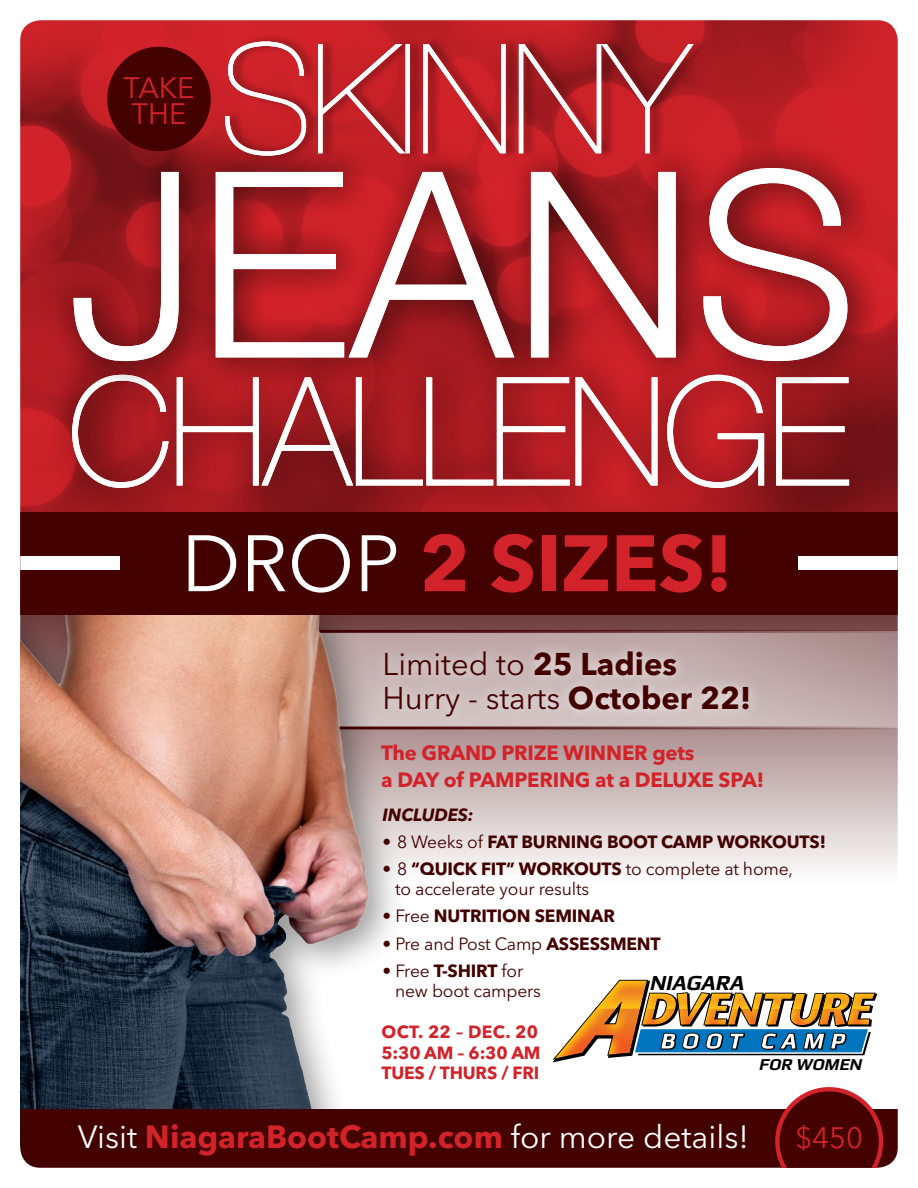
<style>
.page{position:relative;width:918px;height:1188px;background:#fff}
.page>*{position:absolute;margin:0;border:0;box-sizing:border-box;transform-origin:0 0}
.t1{font:700 79.05px "Avenir Next LT Pro";color:#d2232a}
.t2{font:31.95px "Avenir Next LT Pro";color:#fff}
.t3{font:31.2px/34.3px "Avenir Next LT Pro";color:#430100}
.t4{font:29.25px/26.4px "Avenir Next LT Pro";color:#d2232a}
.t5{font:italic 700 21.45px "Play";color:#000}
.t6{font:700 20.55px/26.4px "Avenir Next LT Pro";letter-spacing:-.01em;color:#d2232a}
.t7{font:17.55px/20.5px "Avenir Next LT Pro";letter-spacing:-.01em;color:#430100}
.t8{font:700 17.55px "Avenir Next LT Pro";letter-spacing:-.01em;color:#430100}
.t9{font:700 17.55px/20.5px "Avenir Next LT Pro";letter-spacing:-.01em;color:#d2232a;text-align:justify}
.t10{font:italic 700 17.55px "Avenir Next LT Pro";letter-spacing:-.01em;color:#430100}
.t11{font:italic 700 16.8px "Play";color:#000}
.s1{font-weight:400;color:#fff}
.s2{font-weight:700}
.s3{font-weight:400}
.s4{font-weight:700;color:#d2232a}
</style>
<div class="page">
<svg style="left:610px;top:615px;width:288px;height:255px;background:#c8b5b5"></svg>
<svg style="left:20px;top:20px;width:878px;height:492px;background:#bb2026"></svg>
<div style="left:47px;top:342px;width:834px;height:173px;background:#000;opacity:.1"></div>
<svg style="left:71px;top:388px;width:780px;height:101px;background:#b13f44"></svg>
<div style="left:48px;top:136px;width:833px;height:252px;background:#000;opacity:.1"></div>
<svg style="left:74px;top:168px;width:773px;height:193px"></svg>
<div style="left:224px;top:34px;width:482px;height:129px;background:#000;opacity:.4"></div>
<svg style="left:224px;top:41px;width:470px;height:115px;background:#c23d43"></svg>
<svg style="left:610px;top:633px;width:288px;height:94px;background:#baa2a2"></svg>
<hr style="left:249px;top:630px;width:649px;height:3px;background:#430100">
<hr style="left:249px;top:727px;width:649px;height:2px;background:#430100">
<img style="left:20px;top:615px;width:590px;height:494px">
<div style="left:20px;top:512px;width:878px;height:103px;background:#430100"></div>
<div style="left:20px;top:556px;width:100px;height:13px;background:#fff"></div>
<div style="left:798px;top:556px;width:100px;height:13px;background:#fff"></div>
<div style="left:20px;top:1109px;width:878px;height:59px;background:#430100"></div>
<div style="left:107px;top:47px;width:104px;height:104px;background:#430100;border-radius:50%"></div>
<svg style="left:775px;top:1087px;width:108px;height:81px"></svg>
<svg style="left:549px;top:979px;width:329px;height:86px"></svg>
<svg style="left:640px;top:993px;width:235px;height:34px"></svg>
<div style="left:372px;top:638px;width:388px;height:89px;background:#fff;opacity:.75"></div>
<h3 class="t4" style="left:124px;top:74px;width:72px">TAKE<br>THE</h3>
<h1 class="t1" style="left:181px;top:515px;width:553px"><span class="s1">DROP</span> 2 SIZES!</h1>
<h3 class="t3" style="left:383px;top:647px;width:370px">Limited to <span class="s2">25 LADIES<br></span>Hurry - starts <span class="s2">OCTOBER 22!</span></h3>
<p class="t6" style="left:381px;top:740px;width:56px">THE GRA</p>
<p class="t6" style="left:381px;top:740px;width:315px;text-indent:84px">ND PRIZE WINNER GETS<br>A DAY OF PAMPE</p>
<p class="t6" style="left:539px;top:766px;width:226px">RIN G AT A DELUXE SPA!</p>
<p class="t10" style="left:383px;top:804px;width:92px">INCLUDES:</p>
<p class="t8" style="left:383px;top:831px;width:186px">• <span class="s3">8 Weeks of</span> FAT BURNIN</p>
<p class="t8" style="left:590px;top:831px;width:238px">G BOOT CAMP WO RKO UTS!</p>
<p class="t7" style="left:395px;top:858px;width:399px;text-indent:-13px"><span class="s2">•</span> 8 <span class="s2">“QUICK FIT” WO RKOUTS</span> to complete at home, to accelerate your results</p>
<p class="t8" style="left:383px;top:906px;width:126px"><span class="s3">• Free</span> NUTRITION</p>
<p class="t8" style="left:535px;top:906px;width:12px">SEMIN</p>
<p class="t8" style="left:591px;top:906px;width:26px">AR</p>
<p class="t7" style="left:383px;top:933px;width:279px">• Pre and Post Camp <span class="s2">ASSESSMENT</span></p>
<p class="t7" style="left:395px;top:960px;width:147px;text-indent:-13px">• Free <span class="s2">T-SHIRT</span> for new boot campers</p>
<p class="t5" style="left:649px;top:970px;width:101px">NIAGARA</p>
<p class="t9" style="left:382px;top:1022px;width:158px">OCT. 22 – DEC. 20<br>5:30 AM – 6:30 AM TUES / THURS / FRI</p>
<p class="t11" style="left:758px;top:1054px;width:105px">FOR WOMEN</p>
<h2 class="t2" style="left:78px;top:1117px;width:672px">Visit <span class="s4">NIAGARABOOTCAMP.COM</span> for more details!</h2>
<h3 class="t4" style="left:795px;top:1124px;width:69px">$450</h3>
</div>
